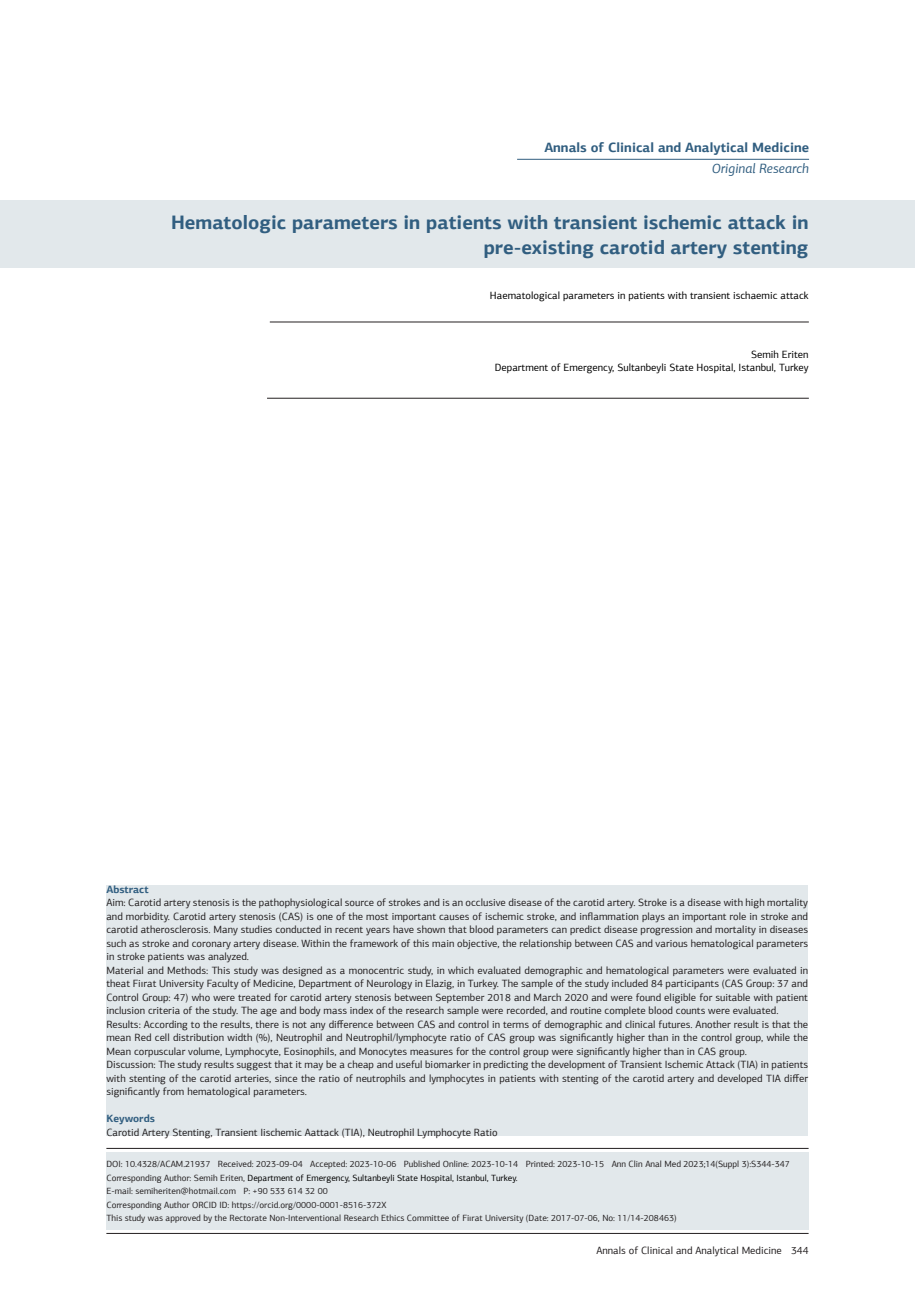
<style>
.page{position:relative;width:915px;height:1306px;background:#fff}
.page>*{position:absolute;margin:0;border:0;box-sizing:border-box;transform-origin:0 0}
.t1{font:700 19.5px "PF Agora Sans Pro";color:#315e80}
.t2{font:700 13.5px "PF Agora Sans Pro";color:#315e80}
.t3{font:italic 13.5px "PF Agora Sans Pro";color:#315e80}
.t4{font:10.5px/13.5px "PF Agora Sans Pro";color:#231f20;text-align:justify}
.t5{font:10.5px "PF Agora Sans Pro";color:#000}
.t6{font:700 10.5px "PF Agora Sans Pro";color:#315e80}
.t7{font:9px "PF Agora Sans Pro";color:#231f20}
.t8{font:9px "PF Agora Sans Pro";color:#000}
.s1{color:#231f20}
</style>
<div class="page">
<hr style="left:106px;top:1233px;width:702px;height:1px;background:#231f20">
<div style="left:0;top:200px;width:914px;height:68px;background:#e2e8eb"></div>
<hr style="left:106px;top:1148px;width:702px;height:1px;background:#231f20">
<hr style="left:270px;top:322px;width:538px;height:1px;background:#231f20">
<hr style="left:267px;top:398px;width:541px;height:1px;background:#231f20">
<hr style="left:517px;top:159px;width:291px;height:1px;background:#315e80">
<div style="left:106px;top:1151px;width:702px;height:78px;background:#e2e8eb"></div>
<div style="left:106px;top:884px;width:701px;height:251px;background:#e2e8eb"></div>
<p class="t2" style="left:544px;top:139px;width:266px">Annals of Clinical and Analytical Medicine</p>
<p class="t3" style="left:711px;top:160px;width:99px">Original Research</p>
<p class="t1" style="left:171px;top:210px;width:639px">Hematologic parameters in patients with transient ischemic attack in</p>
<p class="t1" style="left:483px;top:235px;width:326px">pre-existing carotid artery stenting</p>
<p class="t5" style="left:490px;top:289px;width:320px">Haematological parameters in patients with transient ischaemic attack</p>
<p class="t5" style="left:750px;top:348px;width:59px">Semih Eriten</p>
<p class="t5" style="left:494px;top:361px;width:315px">Department of Emergency, Sultanbeyli State Hospital, Istanbul, Turkey</p>
<p class="t6" style="left:106px;top:882px;width:44px">Abstract</p>
<p class="t4" style="left:106px;top:895px;width:703px">Aim: Carotid artery stenosis is the pathophysiological source of strokes and is an occlusive disease of the carotid artery. Stroke is a disease with high mortality and morbidity. Carotid artery stenosis (CAS) is one of the most important causes of ischemic stroke, and inflammation plays an important role in stroke and carotid atherosclerosis. Many studies conducted in recent years have shown that blood parameters can predict disease progression and mortality in diseases such as stroke and coronary artery disease. Within the framework of this main objective, the relationship between CAS and various hematological parameters in stroke patients was analyzed.</p>
<p class="t4" style="left:106px;top:963px;width:703px">Material and Methods: This study was designed as a monocentric study, in which evaluated demographic and hematological parameters were evaluated in theat Fiırat University Faculty of Medicine, Department of Neurology in Elazig, in Turkey. The sample of the study included 84 participants (CAS Group: 37 and Control Group: 47) who were treated for carotid artery stenosis between September 2018 and March 2020 and were found eligible for suitable with patient inclusion criteria of the study. The age and body mass index of the research sample were recorded, and routine complete blood counts were evaluated.</p>
<p class="t4" style="left:106px;top:1017px;width:703px">Results: According to the results, there is not any difference between CAS and control in terms of demographic and clinical futures. Another result is that the mean Red cell distribution width (%), Neutrophil and Neutrophil/lymphocyte ratio of CAS group was significantly higher than in the control group, while the Mean corpuscular volume, Lymphocyte, Eosinophils, and Monocytes measures for the control group were significantly higher than in CAS group.</p>
<p class="t4" style="left:106px;top:1057px;width:703px">Discussion: The study results suggest that it may be a cheap and useful biomarker in predicting the development of Transient Ischemic Attack (TIA) in patients with stenting of the carotid arteries, since the ratio of neutrophils and lymphocytes in patients with stenting of the carotid artery and developed TIA differ significantly from hematological parameters.</p>
<p class="t6" style="left:106px;top:1112px;width:50px">Keywords</p>
<p class="t4" style="left:106px;top:1125px;width:392px">Carotid Artery Stenting, Transient Iischemic Aattack (TIA), Neutrophil Lymphocyte Ratio</p>
<p class="t7" style="left:106px;top:1158px;width:684px">DOI: 10.4328/ACAM.21937 Received: 2023-09-04 Accepted: 2023-10-06 Published Online: 2023-10-14 Printed: 2023-10-15 Ann Clin Anal Med 2023;14(Suppl 3):S344-347</p>
<p class="t8" style="left:106px;top:1172px;width:413px"><span class="s1">Corresponding Author: Semih Eriten,</span> Department of Emergency, Sultanbeyli State Hospital, Istanbul, Turkey.</p>
<p class="t7" style="left:106px;top:1185px;width:223px">E-mail: semiheriten@hotmail.com P: +90 533 614 32 00</p>
<p class="t7" style="left:106px;top:1199px;width:281px">Corresponding Author ORCID ID: https://orcid.org/0000-0001-8516-372X</p>
<p class="t7" style="left:106px;top:1212px;width:571px">This study was approved by the Rectorate Non-Interventional Research Ethics Committee of Fiırat University (Date: 2017-07-06, No: 11/14-208463)</p>
<p class="t4" style="left:596px;top:1243px;width:213px">Annals of Clinical and Analytical Medicine 344</p>
</div>
